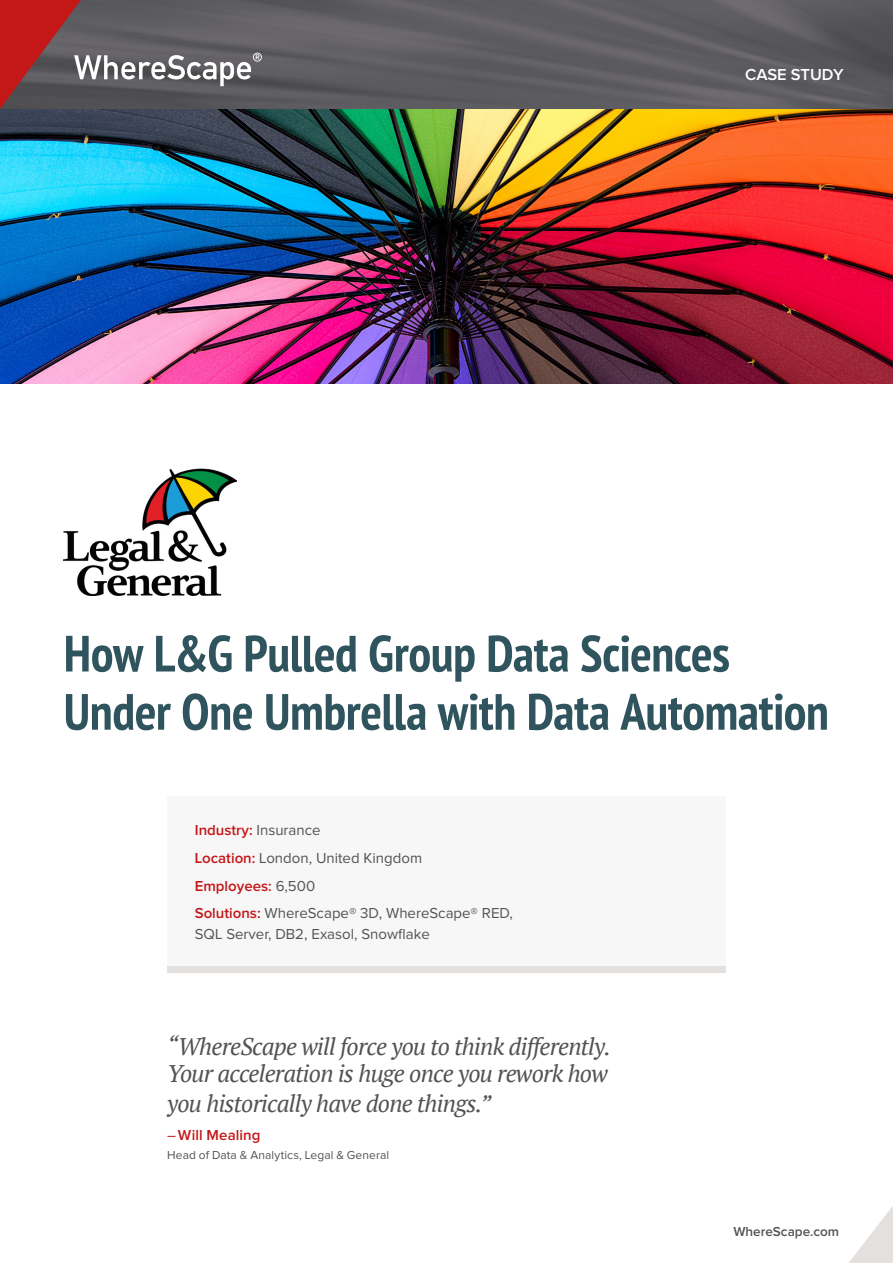
<style>
.page{position:relative;width:893px;height:1263px;background:#fff}
.page>*{position:absolute;margin:0;border:0;box-sizing:border-box;transform-origin:0 0}
.t1{font:700 condensed 51px/58.2px "PT Sans";letter-spacing:-.005em;color:#2f545e}
.t2{font:italic 24px/27px "PT Serif";letter-spacing:-.03em;color:#535255}
.t3{font:600 16.5px "Proxima Nova";letter-spacing:-.005em;color:#fff}
.t4{font:15px/27.8px "Proxima Nova";color:#535255}
.t5{font:600 15px "Proxima Nova";letter-spacing:.005em;color:#c41718}
.t6{font:600 13.5px "Proxima Nova";color:#535255}
.t7{font:12px "Proxima Nova";letter-spacing:.005em;color:#535255}
.s1{font-weight:600;color:#c41718}
.s2{font-weight:400}
</style>
<div class="page">
<img style="left:0;top:109px;width:893px;height:274px">
<img style="left:262px;top:0;width:631px;height:109px">
<svg style="left:849px;top:1206px;width:44px;height:57px"></svg>
<svg style="left:0;top:0;width:262px;height:109px;background:#74595c"></svg>
<div style="left:168px;top:796px;width:558px;height:171px;background:#f8f7f7"></div>
<div style="left:168px;top:967px;width:558px;height:6px;background:#e3e0de"></div>
<img style="left:64px;top:468px;width:172px;height:127px">
<p class="t3" style="left:745px;top:67px;width:100px">CASE STUDY</p>
<h1 class="t1" style="left:64px;top:623px;width:767px">How L&amp;G Pulled Group Data Sciences<br>Under One Umbrella with Data Automation</h1>
<p class="t4" style="left:195px;top:817px;width:320px"><span class="s1">Industry:</span> Insurance<br><span class="s1">Location:</span> London, United Kingdom<br><span class="s1">Employees:</span> 6,500<br><span class="s1">Solutions:</span> WhereScape® 3D, WhereScape® RED,</p>
<p class="t4" style="left:195px;top:921px;width:237px">SQL Server, DB2, Exasol, Snowflake</p>
<h2 class="t2" style="left:167px;top:1033px;width:445px">“WhereScape will force you to think differently.<br>Your acceleration is huge once you rework how</h2>
<h2 class="t2" style="left:167px;top:1090px;width:325px">you historically have done things.”</h2>
<p class="t5" style="left:167px;top:1128px;width:95px"><span class="s2">–</span>Will Mealing</p>
<p class="t7" style="left:167px;top:1149px;width:223px">Head of Data &amp; Analytics, Legal &amp; General</p>
<p class="t6" style="left:733px;top:1225px;width:107px">WhereScape.com</p>
</div>
